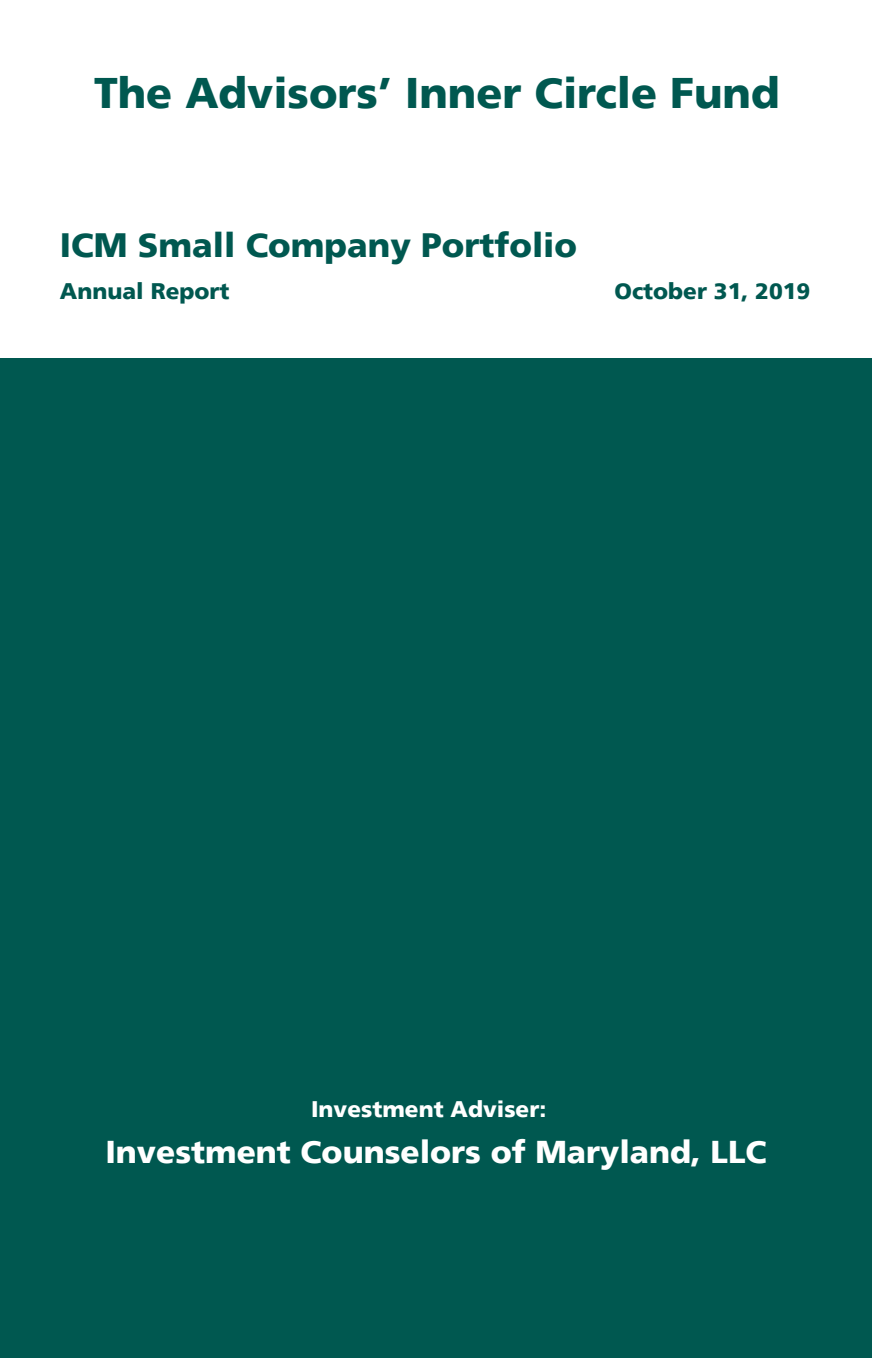
<style>
.page{position:relative;width:872px;height:1358px;background:#fff}
.page>*{position:absolute;margin:0;border:0;box-sizing:border-box;transform-origin:0 0}
.t1{font:900 42.75px "Frutiger LT";color:#005850}
.t2{font:900 33.75px "Frutiger LT";color:#005850}
.t3{font:900 31.5px "Frutiger LT";color:#fff}
.t4{font:900 22.5px "Frutiger LT";color:#005850}
.t5{font:900 22.5px "Frutiger LT";color:#fff}
</style>
<div class="page">
<div style="left:0;top:358px;width:872px;height:1000px;background:#005850"></div>
<h1 class="t1" style="left:94px;top:67px;width:687px">The Advisors’ Inner Circle Fund</h1>
<p class="t2" style="left:60px;top:225px;width:518px">ICM Small Company Portfolio</p>
<p class="t4" style="left:60px;top:278px;width:171px">Annual Report</p>
<p class="t4" style="left:614px;top:278px;width:197px">October 31, 2019</p>
<p class="t5" style="left:311px;top:1095px;width:237px">Investment Adviser:</p>
<p class="t3" style="left:105px;top:1132px;width:662px">Investment Counselors of Maryland, LLC</p>
</div>
